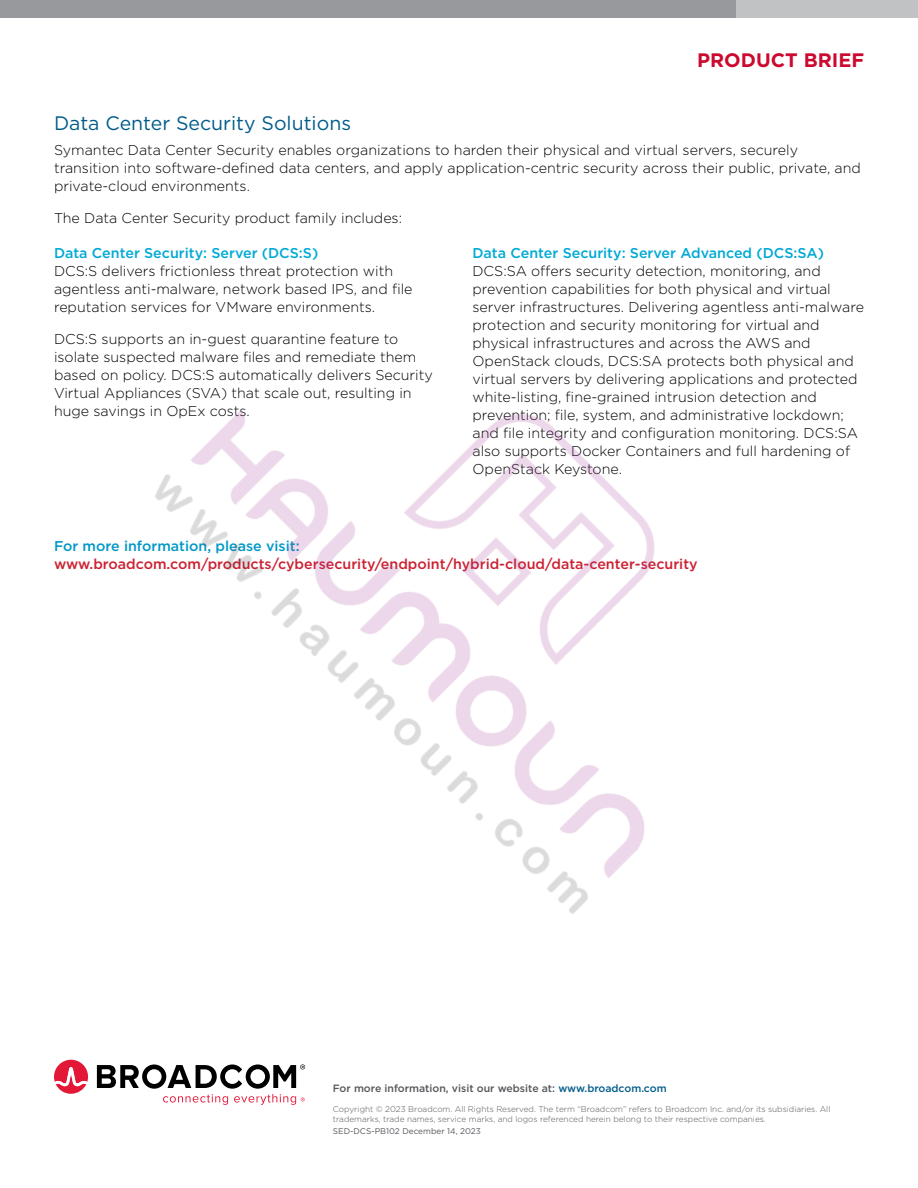
<style>
.page{position:relative;width:918px;height:1188px;background:#fff}
.page>*{position:absolute;margin:0;border:0;box-sizing:border-box;transform-origin:0 0}
.Body_Head{font:19.5px "Gotham";color:#005c8a}
.t1{font:700 19.5px "Gotham";color:#cc092f}
.Body_Text{font:300 14.25px/18px "Gotham";color:#000}
.Body_Head_2{font:500 14.25px/18px "Gotham";color:#cc2031}
.Body_Subhead_Medium{font:500 14.25px "Gotham";color:#00a9d5}
.t2{font:500 10.5px "Gotham";color:#53565a}
.t3{font:300 8.25px/10.5px "Gotham";color:#53565a}
.t4{font:8.25px "Gotham";color:#53565a}
.s1{color:#0098c7}
.s2{color:#005c8a}
</style>
<div class="page">
<div style="left:0;top:0;width:789px;height:18px;background:#97999c"></div>
<div style="left:736px;top:0;width:182px;height:18px;background:#c0c2c4"></div>
<svg style="left:97px;top:1064px;width:208px;height:41px"></svg>
<svg style="left:54px;top:1060px;width:34px;height:34px"></svg>
<img style="left:155px;top:410px;width:500px;height:504px">
<h1 class="t1" style="left:697px;top:48px;width:169px">PRODUCT BRIEF</h1>
<p class="Body_Head" style="left:54px;top:111px;width:299px">Data Center Security Solutions</p>
<p class="Body_Text" style="left:54px;top:141px;width:808px">Symantec Data Center Security enables organizations to harden their physical and virtual servers, securely transition into software-defined data centers, and apply application-centric security across their public, private, and private-cloud environments.</p>
<p class="Body_Text" style="left:54px;top:208px;width:350px">The Data Center Security product family includes:</p>
<p class="Body_Subhead_Medium" style="left:54px;top:244px;width:266px">Data Center Security: Server (DCS:S)</p>
<p class="Body_Text" style="left:54px;top:262px;width:360px">DCS:S delivers frictionless threat protection with agentless anti-malware, network based IPS, and file reputation services for VMware environments.</p>
<p class="Body_Text" style="left:54px;top:329px;width:380px">DCS:S supports an in-guest quarantine feature to isolate suspected malware files and remediate them based on policy. DCS:S automatically delivers Security Virtual Appliances (SVA) that scale out, resulting in huge savings in OpEx costs.</p>
<p class="Body_Subhead_Medium" style="left:472px;top:244px;width:353px">Data Center Security: Server Advanced (DCS:SA)</p>
<p class="Body_Text" style="left:472px;top:262px;width:393px">DCS:SA offers security detection, monitoring, and prevention capabilities for both physical and virtual server infrastructures. Delivering agentless anti‑malware protection and security monitoring for virtual and physical infrastructures and across the AWS and OpenStack clouds, DCS:SA protects both physical and virtual servers by delivering applications and protected white-listing, fine-grained intrusion detection and prevention; file, system, and administrative lockdown; and file integrity and configuration monitoring. DCS:SA also supports Docker Containers and full hardening of OpenStack Keystone.</p>
<p class="Body_Head_2" style="left:54px;top:537px;width:645px"><span class="s1">For more information, please visit: </span>www.broadcom.com/products/cybersecurity/endpoint/hybrid-cloud/data-center-security</p>
<p class="t2" style="left:333px;top:1082px;width:335px">For more information, visit our website at: <span class="s2">www.broadcom.com</span></p>
<p class="t3" style="left:333px;top:1103px;width:499px">Copyright © 2023 Broadcom. All Rights Reserved. The term “Broadcom” refers to Broadcom Inc. and/or its subsidiaries. All trademarks, trade names, service marks, and logos referenced herein belong to their respective companies.</p>
<p class="t4" style="left:333px;top:1126px;width:150px">SED-DCS-PB102 December 14, 2023</p>
</div>
